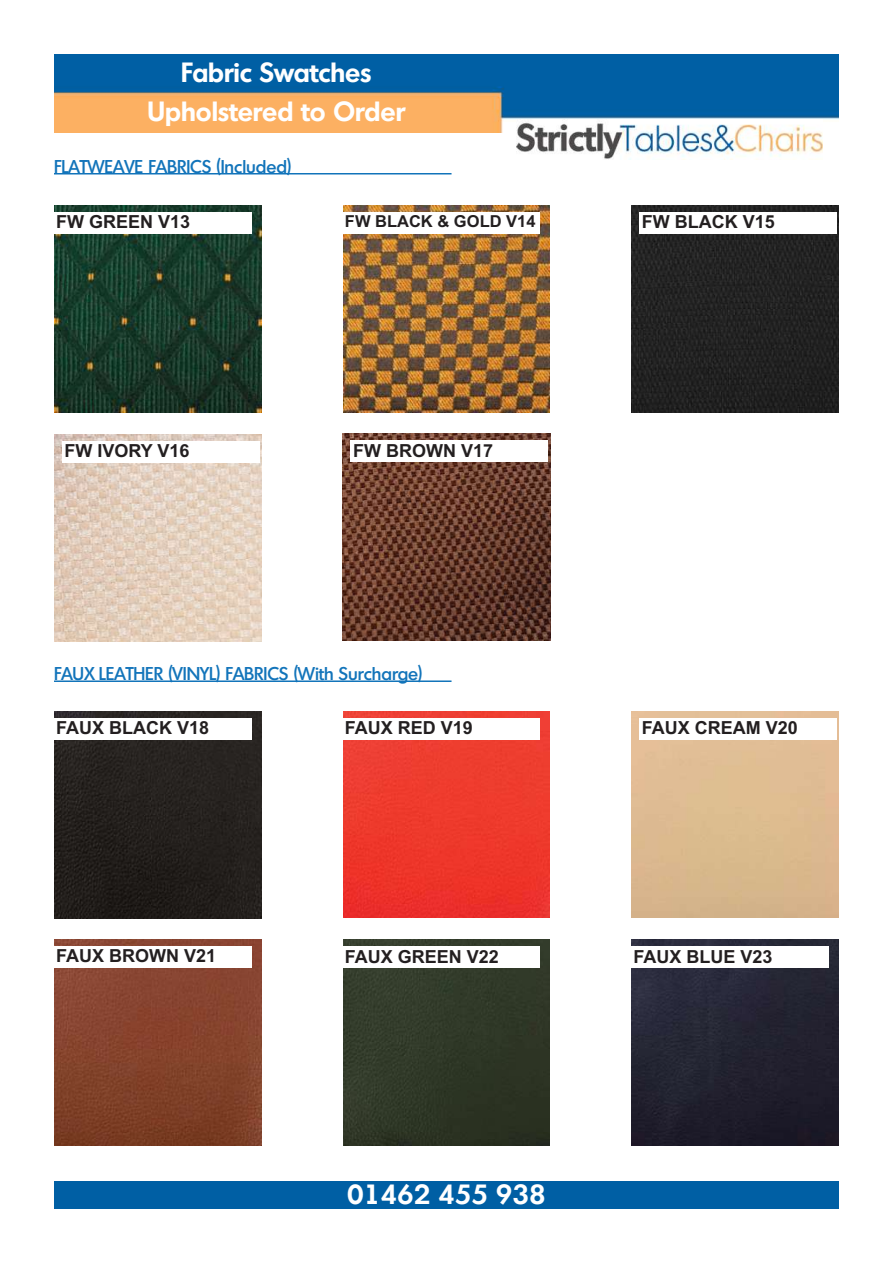
<style>
.page{position:relative;width:893px;height:1263px;background:#fff}
.page>*{position:absolute;margin:0;border:0;box-sizing:border-box;transform-origin:0 0}
.t1{font:600 27px "Montreal";color:#fff}
.t2{font:700 18px "Arial";color:#231f20}
.t3{font:500 18px "Montreal";color:#1274ba}
.t4{font:700 16.5px "Arial";color:#231f20}
</style>
<div class="page">
<img style="left:54px;top:205px;width:207px;height:207px">
<div style="left:54px;top:212px;width:197px;height:22px;background:#fff"></div>
<img style="left:54px;top:54px;width:785px;height:78px">
<div style="left:54px;top:1181px;width:785px;height:28px;background:#005fa4"></div>
<img style="left:516px;top:119px;width:307px;height:41px">
<img style="left:343px;top:205px;width:207px;height:207px">
<div style="left:343px;top:212px;width:197px;height:22px;background:#fff"></div>
<img style="left:632px;top:205px;width:207px;height:207px">
<div style="left:639px;top:212px;width:198px;height:22px;background:#fff"></div>
<hr style="left:54px;top:173px;width:398px;height:1px;background:#1274ba">
<img style="left:54px;top:434px;width:208px;height:207px">
<div style="left:62px;top:441px;width:197px;height:22px;background:#fff"></div>
<img style="left:343px;top:434px;width:207px;height:207px">
<div style="left:351px;top:440px;width:197px;height:22px;background:#fff"></div>
<img style="left:54px;top:711px;width:207px;height:207px">
<div style="left:54px;top:718px;width:197px;height:22px;background:#fff"></div>
<img style="left:343px;top:711px;width:207px;height:207px">
<div style="left:343px;top:718px;width:197px;height:22px;background:#fff"></div>
<hr style="left:54px;top:680px;width:398px;height:2px;background:#1274ba">
<img style="left:54px;top:939px;width:207px;height:207px">
<div style="left:54px;top:946px;width:197px;height:22px;background:#fff"></div>
<img style="left:343px;top:939px;width:207px;height:207px">
<div style="left:343px;top:946px;width:197px;height:22px;background:#fff"></div>
<img style="left:632px;top:939px;width:207px;height:207px">
<div style="left:631px;top:946px;width:198px;height:22px;background:#fff"></div>
<h1 class="t1" style="left:181px;top:54px;width:192px">Fabric Swatches</h1>
<h1 class="t1" style="left:148px;top:94px;width:259px">Upholstered to Order</h1>
<p class="t3" style="left:54px;top:155px;width:239px">FLATWEAVE FABRICS (Included)</p>
<p class="t2" style="left:56px;top:211px;width:136px">FW GREEN V13</p>
<p class="t4" style="left:345px;top:212px;width:192px">FW BLACK &amp; GOLD V14</p>
<p class="t2" style="left:642px;top:211px;width:135px">FW BLACK V15</p>
<p class="t2" style="left:64px;top:440px;width:127px">FW IVORY V16</p>
<p class="t2" style="left:353px;top:440px;width:141px">FW BROWN V17</p>
<p class="t3" style="left:54px;top:662px;width:370px">FAUX LEATHER (VINYL) FABRICS (With Surcharge)</p>
<p class="t2" style="left:56px;top:717px;width:155px">FAUX BLACK V18</p>
<p class="t2" style="left:345px;top:717px;width:130px">FAUX RED V19</p>
<p class="t2" style="left:642px;top:717px;width:158px">FAUX CREAM V20</p>
<p class="t2" style="left:56px;top:945px;width:162px">FAUX BROWN V21</p>
<p class="t2" style="left:345px;top:946px;width:156px">FAUX GREEN V22</p>
<p class="t2" style="left:634px;top:946px;width:141px">FAUX BLUE V23</p>
<h1 class="t1" style="left:347px;top:1177px;width:200px">01462 455 938</h1>
</div>
